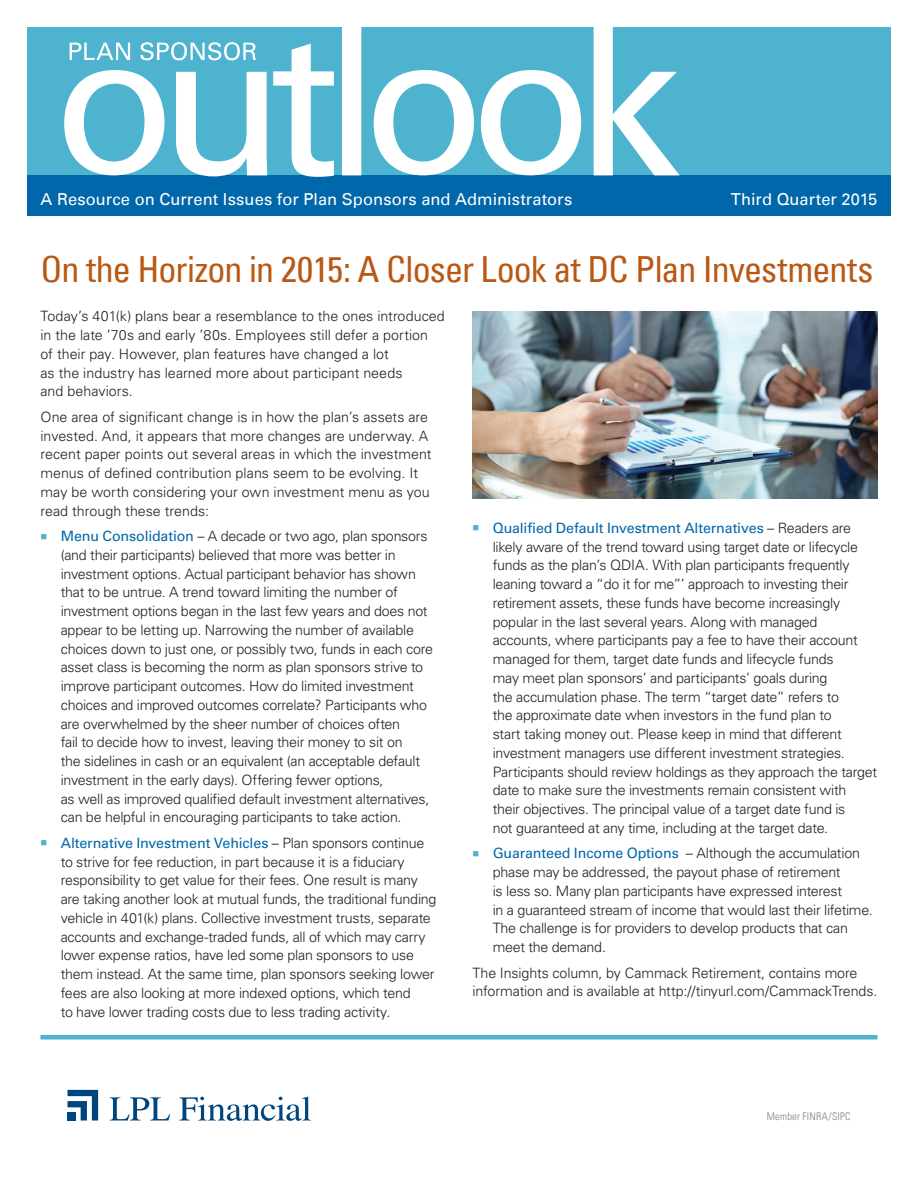
<style>
.page{position:relative;width:918px;height:1188px;background:#fff}
.page>*{position:absolute;margin:0;border:0;box-sizing:border-box;transform-origin:0 0}
.Headline{font:condensed 36px "Univers LT";letter-spacing:-.025em;color:#b95814}
.t1{font:16.5px "Univers LT";letter-spacing:.005em;color:#fff}
.Body_Copy{font:300 14.25px/18.8px "Univers LT Std";letter-spacing:-.015em;color:#231f20}
.t2{font:300 condensed 10.5px "Univers LT";letter-spacing:.025em;color:#808083}
.s1{color:#4db3cf}
.s2{font-weight:400;color:#0067aa}
</style>
<div class="page">
<div style="left:27px;top:27px;width:864px;height:155px;background:#4db3cf"></div>
<div style="left:27px;top:176px;width:864px;height:40px;background:#0067aa"></div>
<svg style="left:64px;top:27px;width:616px;height:150px"></svg>
<svg style="left:70px;top:42px;width:186px;height:18px"></svg>
<div style="left:40px;top:1035px;width:838px;height:5px;background:#4db3cf"></div>
<img style="left:472px;top:311px;width:406px;height:188px">
<svg style="left:110px;top:1097px;width:60px;height:23px"></svg>
<svg style="left:179px;top:1097px;width:132px;height:24px"></svg>
<svg style="left:68px;top:1090px;width:30px;height:31px"></svg>
<div style="left:68px;top:1112px;width:8px;height:9px;background:#00467e"></div>
<p class="t1" style="left:40px;top:189px;width:533px">A Resource on Current Issues for Plan Sponsors and Administrators</p>
<p class="t1" style="left:731px;top:189px;width:148px">Third Quarter 2015</p>
<p class="Headline" style="left:40px;top:246px;width:834px">On the Horizon in 2015: A Closer Look at DC Plan Investments</p>
<p class="Body_Copy" style="left:40px;top:307px;width:406px">Today’s 401(k) plans bear a resemblance to the ones introduced in the late ’70s and early ’80s. Employees still defer a portion<br>of their pay. However, plan features have changed a lot<br>as the industry has learned more about participant needs<br>and behaviors.</p>
<p class="Body_Copy" style="left:40px;top:408px;width:393px">One area of significant change is in how the plan’s assets are invested. And, it appears that more changes are underway. A recent paper points out several areas in which the investment menus of defined contribution plans seem to be evolving. It may be worth considering your own investment menu as you read through these trends:</p>
<p class="Body_Copy" style="left:61px;top:527px;width:374px;text-indent:-20px"><span class="s1">■</span> <span class="s2">Menu Consolidation</span> – A decade or two ago, plan sponsors (and their participants) believed that more was better in investment options. Actual participant behavior has shown that to be untrue. A trend toward limiting the number of investment options began in the last few years and does not appear to be letting up. Narrowing the number of available choices down to just one, or possibly two, funds in each core asset class is becoming the norm as plan sponsors strive to improve participant outcomes. How do limited investment choices and improved outcomes correlate? Participants who are overwhelmed by the sheer number of choices often<br>fail to decide how to invest, leaving their money to sit on<br>the sidelines in cash or an equivalent (an acceptable default investment in the early days). Offering fewer options,<br>as well as improved qualified default investment alternatives, can be helpful in encouraging participants to take action.</p>
<p class="Body_Copy" style="left:61px;top:834px;width:377px;text-indent:-20px"><span class="s1">■</span> <span class="s2">Alternative Investment Vehicles</span> – Plan sponsors continue to strive for fee reduction, in part because it is a fiduciary responsibility to get value for their fees. One result is many are taking another look at mutual funds, the traditional funding vehicle in 401(k) plans. Collective investment trusts, separate accounts and exchange-traded funds, all of which may carry lower expense ratios, have led some plan sponsors to use them instead. At the same time, plan sponsors seeking lower fees are also looking at more indexed options, which tend<br>to have lower trading costs due to less trading activity.</p>
<p class="Body_Copy" style="left:493px;top:519px;width:386px;text-indent:-20px"><span class="s1">■</span> <span class="s2">Qualified Default Investment Alternatives</span> – Readers are likely aware of the trend toward using target date or lifecycle funds as the plan’s QDIA. With plan participants frequently leaning toward a “do it for me”’ approach to investing their retirement assets, these funds have become increasingly popular in the last several years. Along with managed accounts, where participants pay a fee to have their account managed for them, target date funds and lifecycle funds<br>may meet plan sponsors’ and participants’ goals during<br>the accumulation phase. The term “target date” refers to<br>the approximate date when investors in the fund plan to<br>start taking money out. Please keep in mind that different investment managers use different investment strategies.<br>Participants should review holdings as they approach the target date to make sure the investments remain consistent with their objectives. The principal value of a target date fund is<br>not guaranteed at any time, including at the target date.</p>
<p class="Body_Copy" style="left:493px;top:844px;width:382px;text-indent:-20px"><span class="s1">■</span> <span class="s2">Guaranteed Income Options</span> – Although the accumulation phase may be addressed, the payout phase of retirement<br>is less so. Many plan participants have expressed interest<br>in a guaranteed stream of income that would last their lifetime.<br>The challenge is for providers to develop products that can meet the demand.</p>
<p class="Body_Copy" style="left:472px;top:963px;width:406px">The Insights column, by Cammack Retirement, contains more information and is available at http://tinyurl.com/CammackTrends.</p>
<p class="t2" style="left:767px;top:1110px;width:85px">Member FINRA/SIPC</p>
</div>
